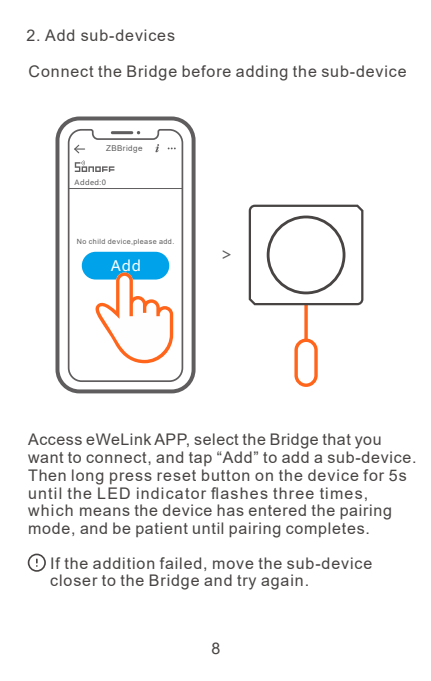
<style>
.page{position:relative;width:431px;height:681px;background:#fff}
.page>*{position:absolute;margin:0;border:0;box-sizing:border-box;transform-origin:0 0}
.t1{font:16.8px "Microsoft Ya Hei";color:#5f5d5d}
.t2{font:16px/18px "Arial";letter-spacing:.055em;color:#474443}
.t3{font:14.4px "Microsoft Ya Hei";color:#fefefe}
.t4{font:8px "Arial";letter-spacing:.055em;color:#5f5d5d}
.t5{font:7.2px "Arial";letter-spacing:.055em;color:#5f5d5d}
.t6{font:7.2px "Microsoft Ya Hei";letter-spacing:.06em;color:#5f5d5d}
</style>
<div class="page">
<div style="left:55px;top:116px;width:141px;height:277px;border:4px solid #5f5d5d;border-radius:22px"></div>
<svg style="left:67px;top:129px;width:117px;height:253px"></svg>
<svg style="left:110px;top:130px;width:31px;height:5px"></svg>
<svg style="left:155px;top:144px;width:4px;height:8px"></svg>
<svg style="left:168px;top:147px;width:8px;height:2px"></svg>
<svg style="left:75px;top:160px;width:39px;height:12px"></svg>
<div style="left:82px;top:252px;width:87px;height:27px;background:#00a2e9;border-radius:14px"></div>
<svg style="left:91px;top:272px;width:82px;height:91px"></svg>
<svg style="left:28px;top:553px;width:18px;height:18px"></svg>
<div style="left:294px;top:338px;width:24px;height:49px;border:3px solid #ff661c;border-radius:10px"></div>
<svg style="left:304px;top:306px;width:4px;height:34px"></svg>
<svg style="left:248px;top:204px;width:116px;height:102px"></svg>
<p class="t2" style="left:26px;top:28px;width:150px">2. Add sub-devices</p>
<p class="t2" style="left:29px;top:64px;width:380px">Connect the Bridge before adding the sub-device</p>
<p class="t4" style="left:106px;top:145px;width:38px">ZBBridge</p>
<p class="t6" style="left:75px;top:179px;width:33px">Added:0</p>
<p class="t5" style="left:77px;top:239px;width:99px">No child device,please add.</p>
<p class="t3" style="left:111px;top:259px;width:32px">Add</p>
<p class="t1" style="left:221px;top:247px;width:14px">&gt;</p>
<p class="t2" style="left:28px;top:431px;width:390px">Access eWeLink APP, select the Bridge that you want to connect, and tap “Add” to add a sub-device.<br>Then long press reset button on the device for 5s until the LED indicator flashes three times, which means the device has entered the pairing mode, and be patient until pairing completes.</p>
<p class="t2" style="left:50px;top:555px;width:323px">If the addition failed, move the sub-device closer to the Bridge and try again.</p>
<p class="t2" style="left:212px;top:640px;width:10px">8</p>
</div>
